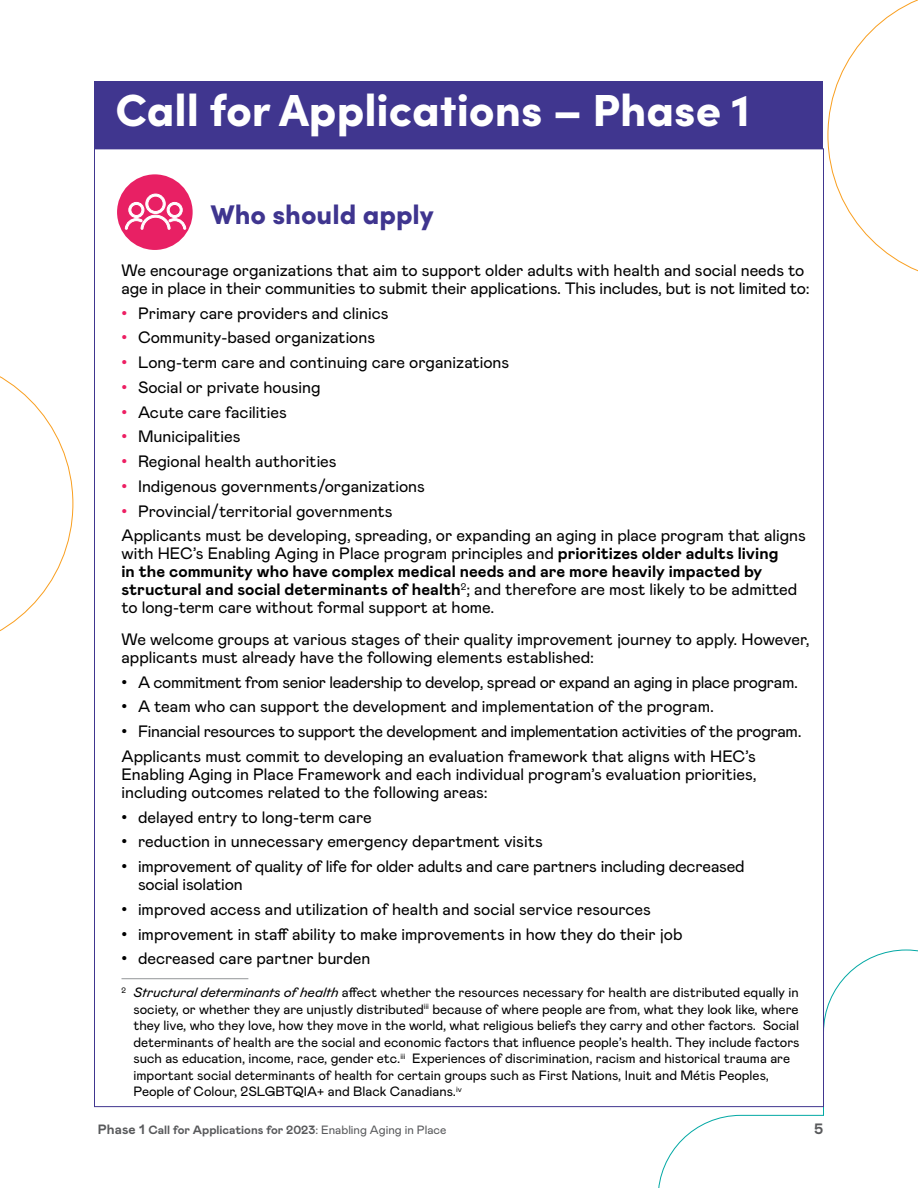
<style>
.page{position:relative;width:918px;height:1188px;background:#fff}
.page>*{position:absolute;margin:0;border:0;box-sizing:border-box;transform-origin:0 0}
.H1_copy{font:900 45px "Sofia Pro";color:#fff}
.H2_Not_in_TOC_Purple{font:900 27px "Sofia Pro";color:#3f358f}
.Body_Regular_11_14_Black{font:16.5px/18px "Mabry Pro";color:#000}
.Body_Before_Bullets{font:16.5px/18px "Mabry Pro";color:#000}
.Body_Regular_11_14_Black-2{font:16.5px "Mabry Pro";letter-spacing:-.02em;color:#000}
.t1{font:700 15px "Mabry Pro";color:#58595b}
.Footnotes{font:13.5px/16.5px "Mabry Pro";color:#000}
.t2{font:700 12px "Mabry Pro";color:#58595b}
.s1{font-family:"Arial";color:#ed1f63}
.s2{font-weight:700}
.s3{font-family:"Arial"}
.s4{font-style:italic}
.s5{font-size:13.5px}
.s6{font-weight:400}
</style>
<div class="page">
<svg style="left:0;top:376px;width:73px;height:255px"></svg>
<svg style="left:658px;top:949px;width:260px;height:239px"></svg>
<svg style="left:828px;top:0;width:90px;height:272px"></svg>
<hr style="left:122px;top:978px;width:126px;height:1px;background:#939598">
<div style="left:94px;top:81px;width:730px;height:67px;background:#40368f"></div>
<div style="left:117px;top:174px;width:76px;height:76px;background:#e82064;border-radius:50%"></div>
<svg style="left:125px;top:194px;width:61px;height:42px"></svg>
<h1 class="H1_copy" style="left:116px;top:75px;width:636px">Call for Applications – Phase 1</h1>
<p class="H2_Not_in_TOC_Purple" style="left:210px;top:194px;width:225px">Who should apply</p>
<p class="Body_Before_Bullets" style="left:122px;top:260px;width:690px">We encourage organizations that aim to support older adults with health and social needs to age in place in their communities to submit their applications. This includes, but is not limited to:</p>
<p class="Body_Regular_11_14_Black" style="left:122px;top:303px;width:269px"><span class="s1">•</span> Primary care providers and clinics</p>
<p class="Body_Regular_11_14_Black" style="left:122px;top:328px;width:255px"><span class="s1">•</span> Community-based organizations</p>
<p class="Body_Regular_11_14_Black" style="left:122px;top:353px;width:389px"><span class="s1">•</span> Long-term care and continuing care organizations</p>
<p class="Body_Regular_11_14_Black" style="left:122px;top:377px;width:201px"><span class="s1">•</span> Social or private housing</p>
<p class="Body_Regular_11_14_Black" style="left:122px;top:402px;width:167px"><span class="s1">•</span> Acute care facilities</p>
<p class="Body_Regular_11_14_Black" style="left:122px;top:427px;width:120px"><span class="s1">•</span> Municipalities</p>
<p class="Body_Regular_11_14_Black" style="left:122px;top:452px;width:217px"><span class="s1">•</span> Regional health authorities</p>
<p class="Body_Regular_11_14_Black" style="left:122px;top:476px;width:305px"><span class="s1">•</span> Indigenous governments/organizations</p>
<p class="Body_Regular_11_14_Black" style="left:122px;top:501px;width:273px"><span class="s1">•</span> Provincial/territorial governments</p>
<p class="Body_Regular_11_14_Black" style="left:122px;top:526px;width:686px">Applicants must be developing, spreading, or expanding an aging in place program that aligns with HEC’s Enabling Aging in Place program principles and <span class="s2">prioritizes older adults living<br>in the community who have complex medical needs and are more heavily impacted by structural and social determinants of health</span><sup>2</sup>; and therefore are most likely to be admitted to long-term care without formal support at home.</p>
<p class="Body_Before_Bullets" style="left:122px;top:629px;width:690px">We welcome groups at various stages of their quality improvement journey to apply. However, applicants must already have the following elements established:</p>
<p class="Body_Regular_11_14_Black-2" style="left:122px;top:670px;width:678px"><span class="s3">•</span> A commitment from senior leadership to develop, spread or expand an aging in place program.</p>
<p class="Body_Regular_11_14_Black" style="left:122px;top:697px;width:594px"><span class="s3">•</span> A team who can support the development and implementation of the program.</p>
<p class="Body_Regular_11_14_Black-2" style="left:122px;top:720px;width:682px"><span class="s3">•</span> Financial resources to support the development and implementation activities of the program.</p>
<p class="Body_Before_Bullets" style="left:122px;top:746px;width:637px;text-align:justify">Applicants must commit to developing an evaluation framework that aligns with HEC’s Enabling Aging in Place Framework and each individual program’s evaluation priorities, including outcomes related to the following areas:</p>
<p class="Body_Regular_11_14_Black" style="left:122px;top:807px;width:252px"><span class="s3">•</span> delayed entry to long-term care</p>
<p class="Body_Regular_11_14_Black" style="left:122px;top:832px;width:423px"><span class="s3">•</span> reduction in unnecessary emergency department visits</p>
<p class="Body_Regular_11_14_Black" style="left:138px;top:857px;width:608px;text-indent:-16px"><span class="s3">•</span> improvement of quality of life for older adults and care partners including decreased social isolation</p>
<p class="Body_Regular_11_14_Black" style="left:122px;top:899px;width:531px"><span class="s3">•</span> improved access and utilization of health and social service resources</p>
<p class="Body_Regular_11_14_Black" style="left:122px;top:924px;width:562px"><span class="s3">•</span> improvement in staff ability to make improvements in how they do their job</p>
<p class="Body_Regular_11_14_Black" style="left:122px;top:949px;width:250px"><span class="s3">•</span> decreased care partner burden</p>
<p class="Footnotes" style="left:134px;top:984px;width:668px;text-indent:-12px"><sup>2</sup> <span class="s4">Structural determinants of health</span> affect whether the resources necessary for health are distributed equally in society, or whether they are unjustly distributed<sup>iii</sup> because of where people are from, what they look like, where they live, who they love, how they move in the world, what religious beliefs they carry and other factors. Social determinants of health are the social and economic factors that influence people’s health. They include factors such as education, income, race, gender etc.<sup>iii</sup> Experiences of discrimination, racism and historical trauma are important social determinants of health for certain groups such as First Nations, Inuit and Métis Peoples, People of Colour, 2SLGBTQIA+ and Black Canadians.<sup>iv</sup></p>
<p class="t2" style="left:98px;top:1121px;width:350px"><span class="s5">Phase 1</span> Call for Applications for 2023<span class="s6">: Enabling Aging in Place</span></p>
<p class="t1" style="left:814px;top:1118px;width:11px">5</p>
</div>
